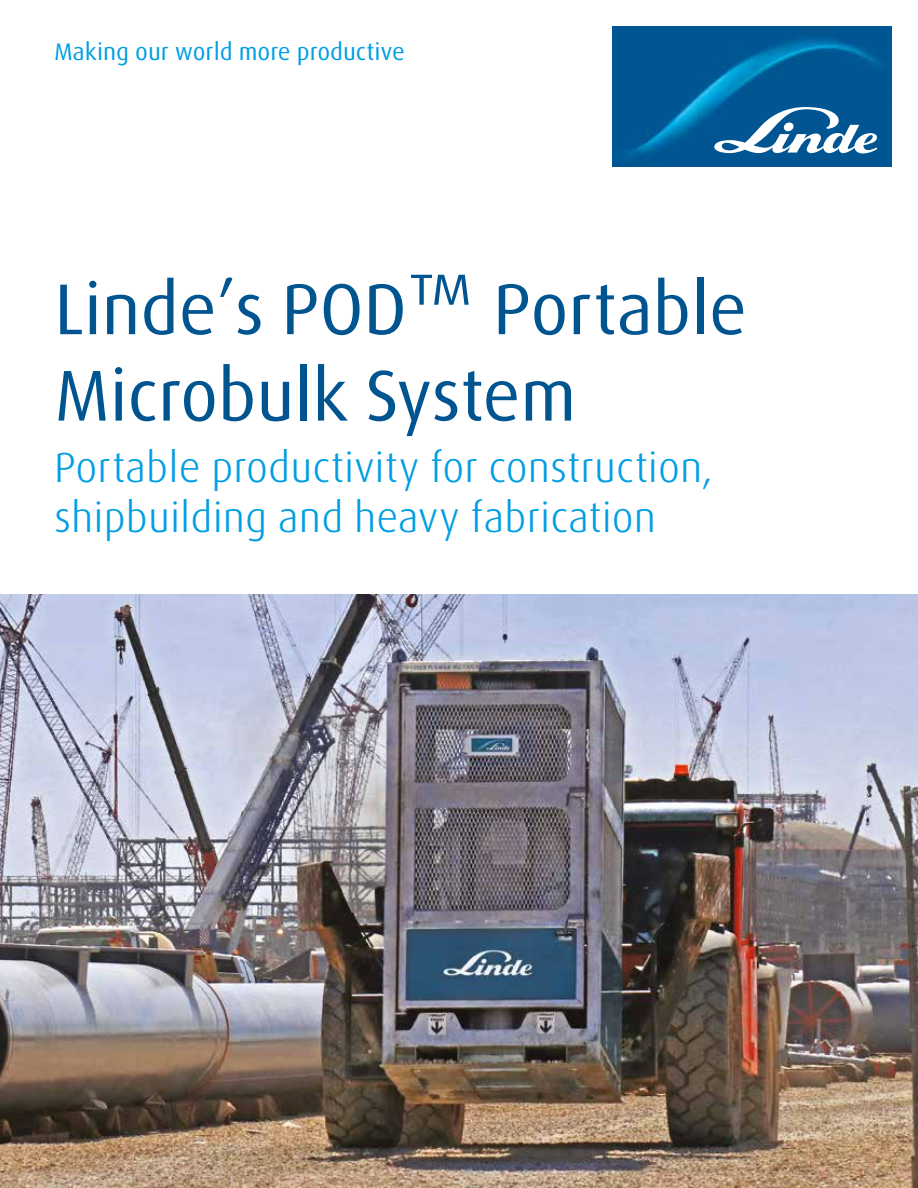
<style>
.page{position:relative;width:918px;height:1188px;background:#fff}
.page>*{position:absolute;margin:0;border:0;box-sizing:border-box;transform-origin:0 0}
.t1{font:72px/86.4px "Linde Dax Global";letter-spacing:-.01em;color:#005590}
.t2{font:300 42px/50.4px "Linde Dax Global";color:#009ee3}
.t3{font:24px "Linde Dax Global";letter-spacing:-.005em;color:#009ee3}
</style>
<div class="page">
<img style="left:612px;top:27px;width:279px;height:139px">
<svg style="left:714px;top:107px;width:164px;height:46px"></svg>
<img style="left:0;top:594px;width:918px;height:594px">
<p class="t3" style="left:54px;top:38px;width:353px">Making our world more productive</p>
<h1 class="t1" style="left:54px;top:266px;width:695px">Linde’s POD™ Portable<br>Microbulk System</h1>
<p class="t2" style="left:54px;top:442px;width:661px">Portable productivity for construction, shipbuilding and heavy fabrication</p>
</div>
